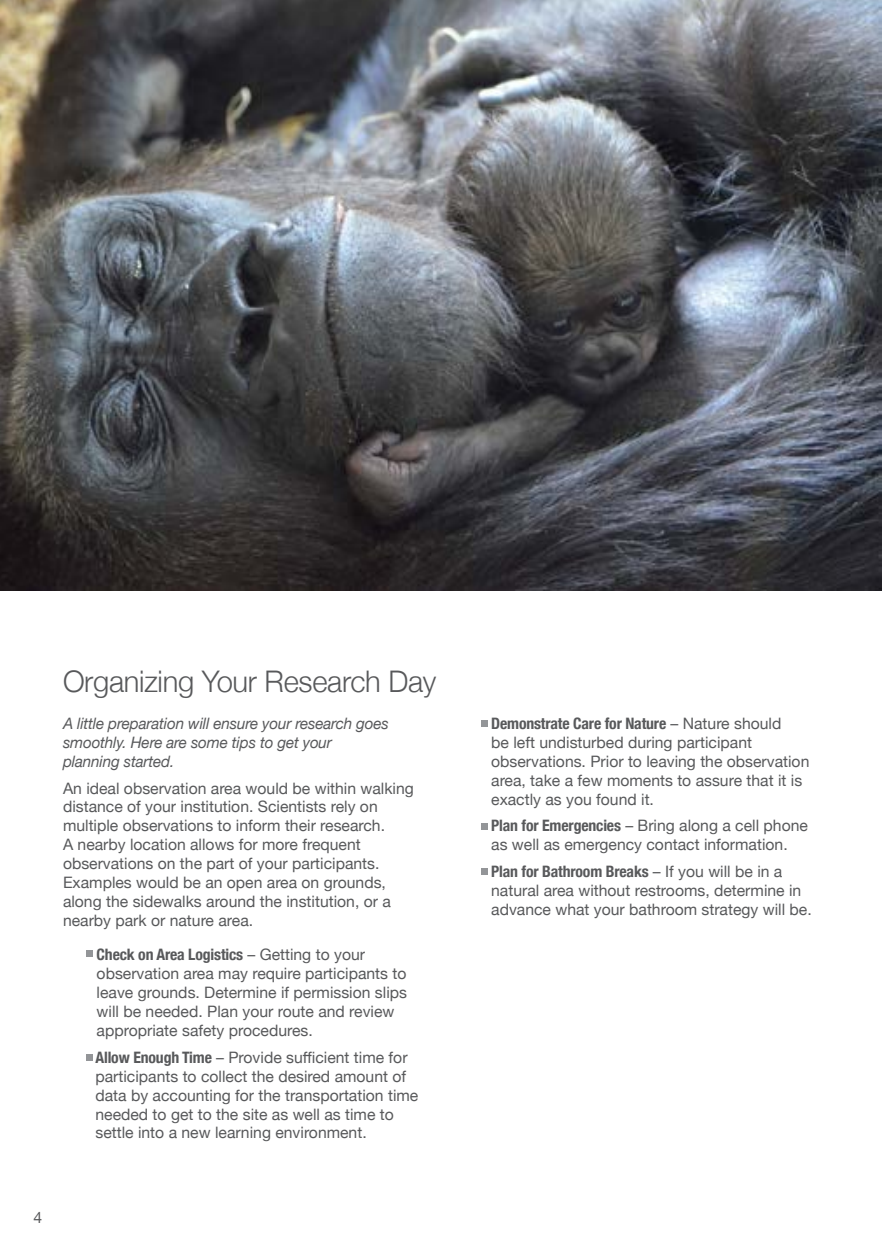
<style>
.page{position:relative;width:882px;height:1260px;background:#fff}
.page>*{position:absolute;margin:0;border:0;box-sizing:border-box;transform-origin:0 0}
.t1{font:300 29.75px "Helvetica Neue";letter-spacing:-.01em;color:#58595b}
.t2{font:15.75px/18.9px "Helvetica Neue";color:#58595b}
.t3{font:italic 15.75px/18.9px "Helvetica Neue";letter-spacing:-.01em;color:#58595b}
.s1{font-weight:700;font-stretch:condensed}
</style>
<div class="page">
<div style="left:86px;top:950px;width:7px;height:7px;background:#939598"></div>
<div style="left:86px;top:1054px;width:7px;height:7px;background:#939598"></div>
<div style="left:481px;top:720px;width:7px;height:7px;background:#939598"></div>
<div style="left:481px;top:823px;width:7px;height:7px;background:#939598"></div>
<div style="left:481px;top:868px;width:7px;height:7px;background:#939598"></div>
<img style="left:0;top:0;width:882px;height:591px">
<h1 class="t1" style="left:63px;top:658px;width:375px">Organizing Your Research Day</h1>
<p class="t3" style="left:63px;top:713px;width:327px">A little preparation will ensure your research goes smoothly. Here are some tips to get your planning started.</p>
<p class="t2" style="left:63px;top:777px;width:352px">An ideal observation area would be within walking distance of your institution. Scientists rely on multiple observations to inform their research.<br>A nearby location allows for more frequent observations on the part of your participants.<br>Examples would be an open area on grounds, along the sidewalks around the institution, or a nearby park or nature area.</p>
<p class="t2" style="left:97px;top:944px;width:312px"><span class="s1">Check on Area Logistics</span> – Getting to your observation area may require participants to leave grounds. Determine if permission slips will be needed. Plan your route and review appropriate safety procedures.</p>
<p class="t2" style="left:95px;top:1047px;width:324px"><span class="s1">Allow Enough Time</span> – Provide sufficient time for participants to collect the desired amount of data by accounting for the transportation time needed to get to the site as well as time to settle into a new learning environment.</p>
<p class="t2" style="left:34px;top:1207px;width:10px">4</p>
<p class="t2" style="left:491px;top:713px;width:320px"><span class="s1">Demonstrate Care for Nature</span> – Nature should<br>be left undisturbed during participant observations. Prior to leaving the observation area, take a few moments to assure that it is exactly as you found it.</p>
<p class="t2" style="left:491px;top:815px;width:318px"><span class="s1">Plan for Emergencies</span> – Bring along a cell phone as well as emergency contact information.</p>
<p class="t2" style="left:491px;top:861px;width:322px"><span class="s1">Plan for Bathroom Breaks</span> – If you will be in a natural area without restrooms, determine in advance what your bathroom strategy will be.</p>
</div>
